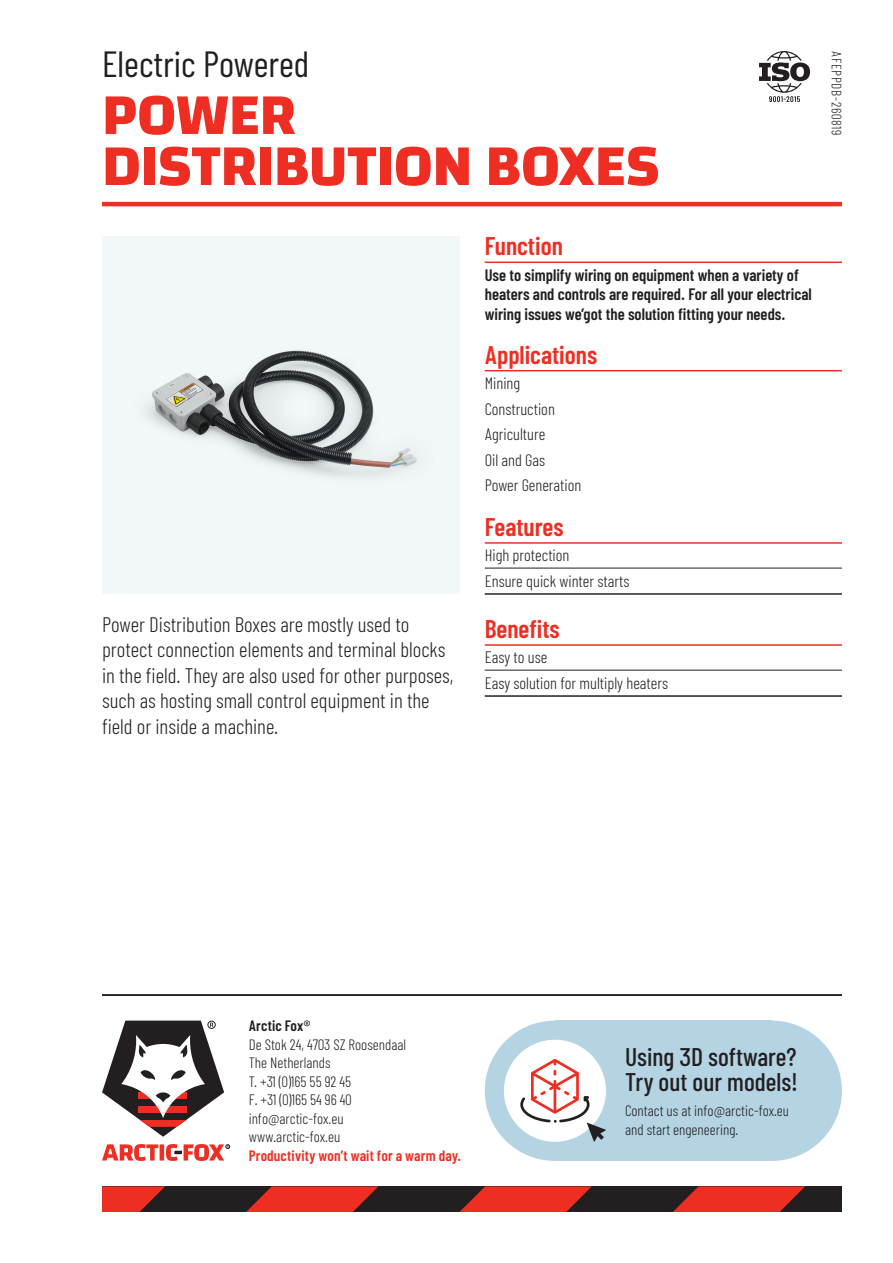
<style>
.page{position:relative;width:893px;height:1263px;background:#fff}
.page>*{position:absolute;margin:0;border:0;box-sizing:border-box;transform-origin:0 0}
.t1{font:700 60px "Changa";letter-spacing:-.01em;color:#ee2e22}
.t2{font:36.3px "Barlow Condensed";color:#231f20}
.Tabel_Kopje{font:600 25.5px "Barlow Condensed";color:#ee2e22}
.t3{font:500 25.5px "Barlow Condensed";color:#231f20}
.Intro{font:300 21px/25.5px "Barlow Condensed";color:#231f20}
.Tabel_Vette_Dubbele{font:600 16.5px/19.5px "Barlow Condensed";color:#231f20}
.Tabel_Laatste_regel{font:300 16.5px "Barlow Condensed";color:#231f20}
.Tabel_Tekst{font:300 16.5px "Barlow Condensed";color:#231f20}
.Tabel_Dubbele_Regel{font:300 16.5px "Barlow Condensed";color:#231f20}
.Adres{font:300 15px "Barlow Condensed";color:#231f20}
.Adres-2{font:600 15px "Barlow Condensed";letter-spacing:.01em;color:#ee2e22}
.Adres-3{font:600 15px "Barlow Condensed";letter-spacing:.01em;color:#231f20}
.Adres-4{font:300 13.5px "Barlow Condensed";letter-spacing:.05em;color:#231f20}
</style>
<div class="page">
<hr style="left:102px;top:202px;width:740px;height:4px;background:#ee2e22">
<hr style="left:102px;top:994px;width:740px;height:2px;background:#231f20">
<div style="left:102px;top:1186px;width:740px;height:26px;background:#231f20"></div>
<svg style="left:246px;top:1186px;width:132px;height:26px"></svg>
<svg style="left:459px;top:1186px;width:133px;height:26px"></svg>
<svg style="left:102px;top:1186px;width:63px;height:26px"></svg>
<svg style="left:673px;top:1186px;width:132px;height:26px"></svg>
<hr style="left:485px;top:261px;width:357px;height:2px;background:#ee2e22">
<hr style="left:485px;top:542px;width:357px;height:2px;background:#ee2e22">
<hr style="left:485px;top:568px;width:357px;height:1px;background:#231f20">
<hr style="left:485px;top:593px;width:357px;height:2px;background:#231f20">
<hr style="left:485px;top:370px;width:357px;height:1px;background:#ee2e22">
<hr style="left:485px;top:644px;width:357px;height:2px;background:#ee2e22">
<hr style="left:485px;top:670px;width:357px;height:1px;background:#231f20">
<hr style="left:485px;top:695px;width:357px;height:2px;background:#231f20">
<div style="left:102px;top:236px;width:357px;height:357px;background:#f2f8fa"></div>
<img style="left:146px;top:350px;width:272px;height:127px">
<div style="left:702px;top:1020px;width:140px;height:141px;background:#b4d4e4;border-radius:50%"></div>
<div style="left:555px;top:1020px;width:217px;height:141px;background:#b4d4e4"></div>
<div style="left:485px;top:1020px;width:140px;height:141px;background:#b4d4e4;border-radius:50%"></div>
<svg style="left:102px;top:1144px;width:128px;height:17px"></svg>
<svg style="left:102px;top:1020px;width:122px;height:117px"></svg>
<div style="left:504px;top:1040px;width:102px;height:102px;background:#fff;border-radius:50%"></div>
<svg style="left:520px;top:1059px;width:86px;height:83px"></svg>
<svg style="left:759px;top:51px;width:51px;height:51px"></svg>
<p class="t2" style="left:102px;top:41px;width:209px">Electric Powered</p>
<p class="t1" style="left:102px;top:78px;width:196px">POWER</p>
<p class="t1" style="left:102px;top:129px;width:559px">DISTRIBUTION BOXES</p>
<p class="Tabel_Kopje" style="left:485px;top:230px;width:80px">Function</p>
<p class="Tabel_Vette_Dubbele" style="left:485px;top:265px;width:328px">Use to simplify wiring on equipment when a variety of heaters and controls are required. For all your electrical wiring issues we’got the solution fitting your needs.</p>
<p class="Tabel_Kopje" style="left:485px;top:339px;width:114px">Applications</p>
<p class="Tabel_Tekst" style="left:485px;top:373px;width:37px">Mining</p>
<p class="Tabel_Tekst" style="left:485px;top:398px;width:72px">Construction</p>
<p class="Tabel_Tekst" style="left:485px;top:424px;width:62px">Agriculture</p>
<p class="Tabel_Tekst" style="left:485px;top:449px;width:62px">Oil and Gas</p>
<p class="Tabel_Tekst" style="left:485px;top:475px;width:98px">Power Generation</p>
<p class="Intro" style="left:102px;top:611px;width:353px">Power Distribution Boxes are mostly used to protect connection elements and terminal blocks in the field. They are also used for other purposes, such as hosting small control equipment in the field or inside a machine.</p>
<p class="Tabel_Kopje" style="left:485px;top:511px;width:80px">Features</p>
<p class="Tabel_Dubbele_Regel" style="left:485px;top:545px;width:86px">High protection</p>
<p class="Tabel_Laatste_regel" style="left:485px;top:571px;width:146px">Ensure quick winter starts</p>
<p class="Tabel_Kopje" style="left:485px;top:613px;width:76px">Benefits</p>
<p class="Tabel_Dubbele_Regel" style="left:485px;top:647px;width:64px">Easy to use</p>
<p class="Tabel_Laatste_regel" style="left:485px;top:673px;width:185px">Easy solution for multiply heaters</p>
<p class="Adres-4" style="left:845px;top:51px;width:85px;rotate:90deg">AFEPPDB-260819</p>
<p class="Adres-3" style="left:249px;top:1016px;width:63px">Arctic Fox®</p>
<p class="Adres" style="left:249px;top:1035px;width:159px">De Stok 24, 4703 SZ Roosendaal</p>
<p class="Adres" style="left:249px;top:1053px;width:83px">The Netherlands</p>
<p class="Adres" style="left:249px;top:1072px;width:104px">T. +31 (0)165 55 92 45</p>
<p class="Adres" style="left:249px;top:1090px;width:104px">F. +31 (0)165 54 96 40</p>
<p class="Adres" style="left:249px;top:1109px;width:96px">info@arctic-fox.eu</p>
<p class="Adres" style="left:249px;top:1128px;width:93px">www.arctic-fox.eu</p>
<p class="Adres-2" style="left:249px;top:1146px;width:214px">Productivity won’t wait for a warm day.</p>
<p class="t3" style="left:625px;top:1040px;width:173px">Using 3D software?</p>
<p class="t3" style="left:625px;top:1066px;width:174px">Try out our models!</p>
<p class="Adres" style="left:625px;top:1101px;width:166px">Contact us at info@arctic-fox.eu</p>
<p class="Adres" style="left:625px;top:1121px;width:115px">and start engeneering.</p>
</div>
